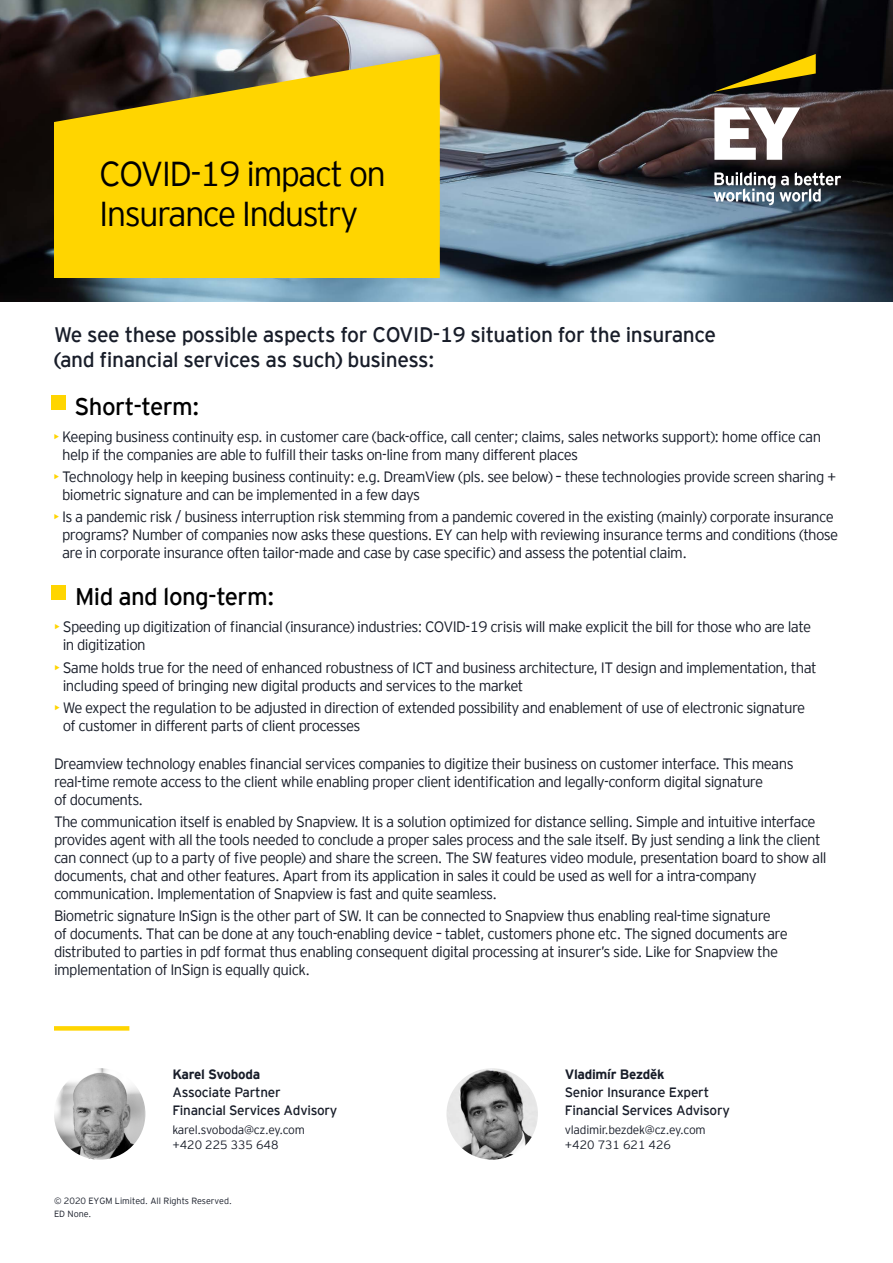
<style>
.page{position:relative;width:893px;height:1263px;background:#fff}
.page>*{position:absolute;margin:0;border:0;box-sizing:border-box;transform-origin:0 0}
.t1{font:300 34.5px/40.5px "EY Interstate";letter-spacing:-.05em;color:#000}
.t2{font:24px "EY Interstate";letter-spacing:-.025em;color:#000}
.t3{font:21px/25.2px "EY Interstate";letter-spacing:-.02em;color:#181d29}
.t4{font:300 15px/18px "EY Interstate";letter-spacing:-.04em;color:#181d29}
.t5{font:13.5px/18px "EY Interstate";letter-spacing:-.02em;color:#181d29}
.t6{font:700 13.5px "EY Interstate";letter-spacing:-.02em;color:#181d29}
.t7{font:300 12px/15px "EY Interstate";letter-spacing:-.02em;color:#181d29}
.t8{font:300 9px/13.5px "EY Interstate";color:#181d29}
.s1{color:#ffd500}
</style>
<div class="page">
<img style="left:0;top:0;width:893px;height:302px">
<svg style="left:713px;top:54px;width:103px;height:38px;background:#443a07"></svg>
<svg style="left:713px;top:107px;width:128px;height:98px"></svg>
<svg style="left:54px;top:54px;width:386px;height:224px;background:#e4bf0b"></svg>
<div style="left:51px;top:395px;width:14px;height:14px;background:#ffd500"></div>
<div style="left:51px;top:586px;width:14px;height:14px;background:#ffd500"></div>
<div style="left:54px;top:1026px;width:75px;height:5px;background:#ffd500"></div>
<img style="left:54px;top:1068px;width:91px;height:92px;border-radius:46px">
<img style="left:446px;top:1068px;width:92px;height:92px;border-radius:46px">
<h1 class="t1" style="left:99px;top:151px;width:288px">COVID-19 impact on<br>Insurance Industry</h1>
<h3 class="t3" style="left:54px;top:321px;width:664px">We see these possible aspects for COVID-19 situation for the insurance (and financial services as such) business:</h3>
<h2 class="t2" style="left:75px;top:389px;width:127px">Short-term:</h2>
<p class="t4" style="left:62px;top:427px;width:760px;text-indent:-9px"><span class="s1">•</span> Keeping business continuity esp. in customer care (back-office, call center; claims, sales networks support): home office can help if the companies are able to fulfill their tasks on-line from many different places</p>
<p class="t4" style="left:62px;top:467px;width:776px;text-indent:-9px"><span class="s1">•</span> Technology help in keeping business continuity: e.g. DreamView (pls. see below) – these technologies provide screen sharing + biometric signature and can be implemented in a few days</p>
<p class="t4" style="left:62px;top:507px;width:778px;text-indent:-9px"><span class="s1">•</span> Is a pandemic risk / business interruption risk stemming from a pandemic covered in the existing (mainly) corporate insurance programs? Number of companies now asks these questions. EY can help with reviewing insurance terms and conditions (those are in corporate insurance often tailor-made and case by case specific) and assess the potential claim.</p>
<h2 class="t2" style="left:75px;top:579px;width:201px">Mid and long-term:</h2>
<p class="t4" style="left:63px;top:617px;width:750px;text-indent:-9px"><span class="s1">•</span> Speeding up digitization of financial (insurance) industries: COVID-19 crisis will make explicit the bill for those who are late in digitization</p>
<p class="t4" style="left:63px;top:657px;width:756px;text-indent:-9px"><span class="s1">•</span> Same holds true for the need of enhanced robustness of ICT and business architecture, IT design and implementation, that including speed of bringing new digital products and services to the market</p>
<p class="t4" style="left:63px;top:698px;width:744px;text-indent:-9px"><span class="s1">•</span> We expect the regulation to be adjusted in direction of extended possibility and enablement of use of electronic signature of customer in different parts of client processes</p>
<p class="t4" style="left:54px;top:753px;width:741px">Dreamview technology enables financial services companies to digitize their business on customer interface. This means real-time remote access to the client while enabling proper client identification and legally-conform digital signature<br>of documents.</p>
<p class="t4" style="left:54px;top:812px;width:774px">The communication itself is enabled by Snapview. It is a solution optimized for distance selling. Simple and intuitive interface provides agent with all the tools needed to conclude a proper sales process and the sale itself. By just sending a link the client can connect (up to a party of five people) and share the screen. The SW features video module, presentation board to show all documents, chat and other features. Apart from its application in sales it could be used as well for a intra-company communication. Implementation of Snapview is fast and quite seamless.</p>
<p class="t4" style="left:54px;top:906px;width:735px">Biometric signature InSign is the other part of SW. It can be connected to Snapview thus enabling real-time signature<br>of documents. That can be done at any touch-enabling device – tablet, customers phone etc. The signed documents are distributed to parties in pdf format thus enabling consequent digital processing at insurer’s side. Like for Snapview the implementation of InSign is equally quick.</p>
<p class="t6" style="left:172px;top:1064px;width:89px">Karel Svoboda</p>
<p class="t5" style="left:172px;top:1082px;width:167px">Associate Partner<br>Financial Services Advisory</p>
<p class="t7" style="left:172px;top:1122px;width:134px">karel.svoboda@cz.ey.com +420 225 335 648</p>
<p class="t8" style="left:54px;top:1193px;width:179px">© 2020 EYGM Limited. All Rights Reserved.<br>ED None.</p>
<p class="t6" style="left:565px;top:1064px;width:101px">Vladimír Bezděk</p>
<p class="t5" style="left:565px;top:1082px;width:167px">Senior Insurance Expert<br>Financial Services Advisory</p>
<p class="t7" style="left:565px;top:1122px;width:142px">vladimir.bezdek@cz.ey.com +420 731 621 426</p>
</div>
